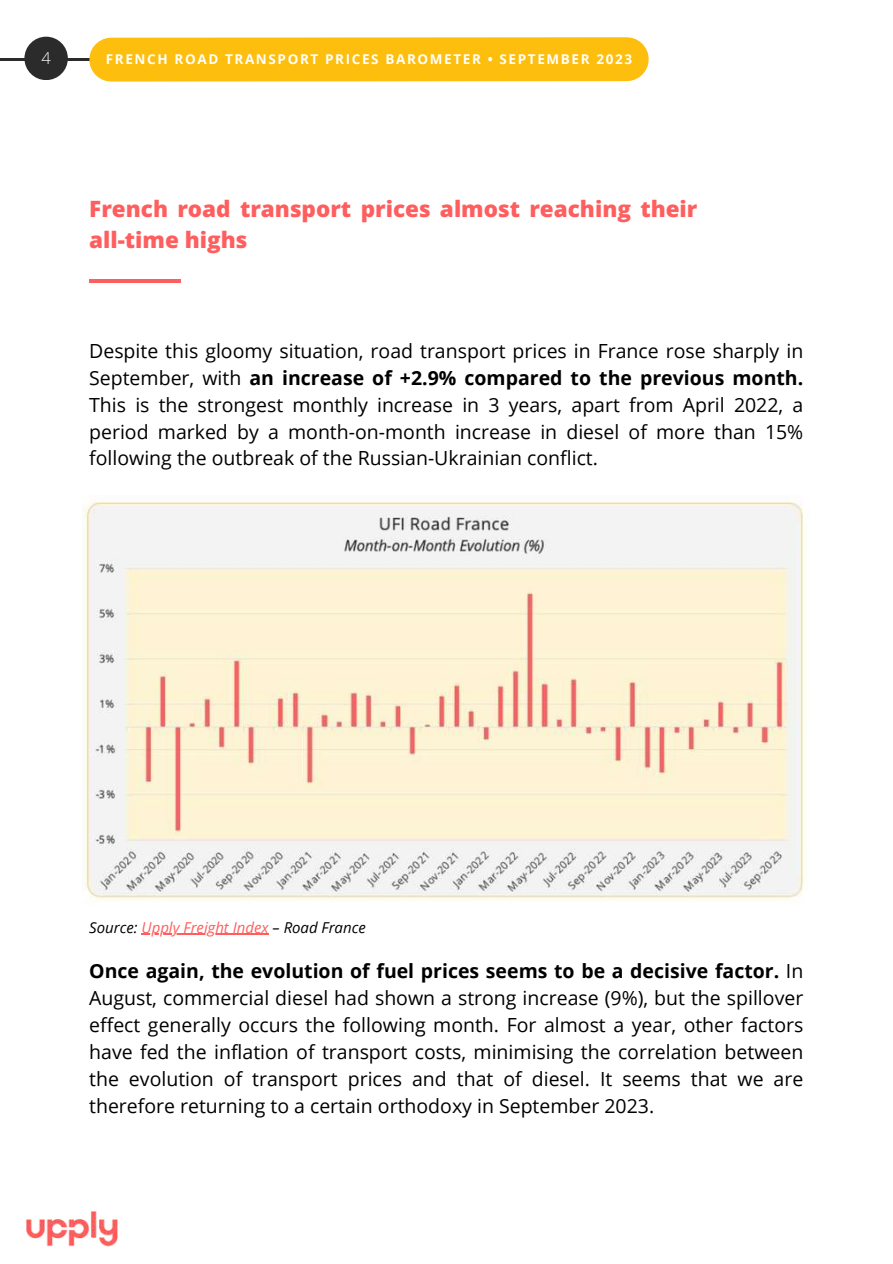
<style>
.page{position:relative;width:893px;height:1264px;background:#fff}
.page>*{position:absolute;margin:0;border:0;box-sizing:border-box;transform-origin:0 0}
.t1{font:800 22.5px/31.5px "Open Sans";color:#ff5e5e}
.t2{font:19.5px/27px "Open Sans";color:#000;text-align:justify}
.t3{font:300 16.5px "Open Sans";color:#fff}
.t4{font:italic 15px "Open Sans";color:#000}
.t5{font:700 13.5px "Open Sans";letter-spacing:.12em;color:#fff}
.s1{font-weight:700}
.s2{color:#ff5e5e}
</style>
<div class="page">
<img style="left:26px;top:1211px;width:92px;height:36px">
<hr style="left:89px;top:279px;width:91px;height:4px;background:#ff5e5e">
<hr style="left:0;top:58px;width:119px;height:3px;background:#2b2b2b">
<div style="left:24px;top:37px;width:44px;height:43px;background:#2b2b2b;border-radius:50%"></div>
<img style="left:83px;top:499px;width:721px;height:402px">
<hr style="left:141px;top:933px;width:128px;height:1px;background:#ff5e5e">
<div style="left:111px;top:37px;width:515px;height:45px;background:#febe0d"></div>
<p class="t3" style="left:41px;top:46px;width:11px">4</p>
<p class="t5" style="left:106px;top:50px;width:527px">FRENCH ROAD TRANSPORT PRICES BAROMETER • SEPTEMBER 2023</p>
<p class="t1" style="left:89px;top:192px;width:609px">French road transport prices almost reaching their all-time highs</p>
<p class="t2" style="left:89px;top:336px;width:715px">Despite this gloomy situation, road transport prices in France rose sharply in September, with <span class="s1">an increase of +2.9% compared to the previous month.<br></span>This is the strongest monthly increase in 3 years, apart from April 2022, a period marked by a month-on-month increase in diesel of more than 15% following the outbreak of the Russian-Ukrainian conflict.</p>
<p class="t4" style="left:89px;top:916px;width:278px">Source: <span class="s2">Upply Freight Index</span> – Road France</p>
<p class="t2" style="left:89px;top:957px;width:715px"><span class="s1">Once again, the evolution of fuel prices seems to be a decisive factor.</span> In August, commercial diesel had shown a strong increase (9%), but the spillover effect generally occurs the following month. For almost a year, other factors have fed the inflation of transport costs, minimising the correlation between the evolution of transport prices and that of diesel. It seems that we are therefore returning to a certain orthodoxy in September 2023.</p>
</div>
